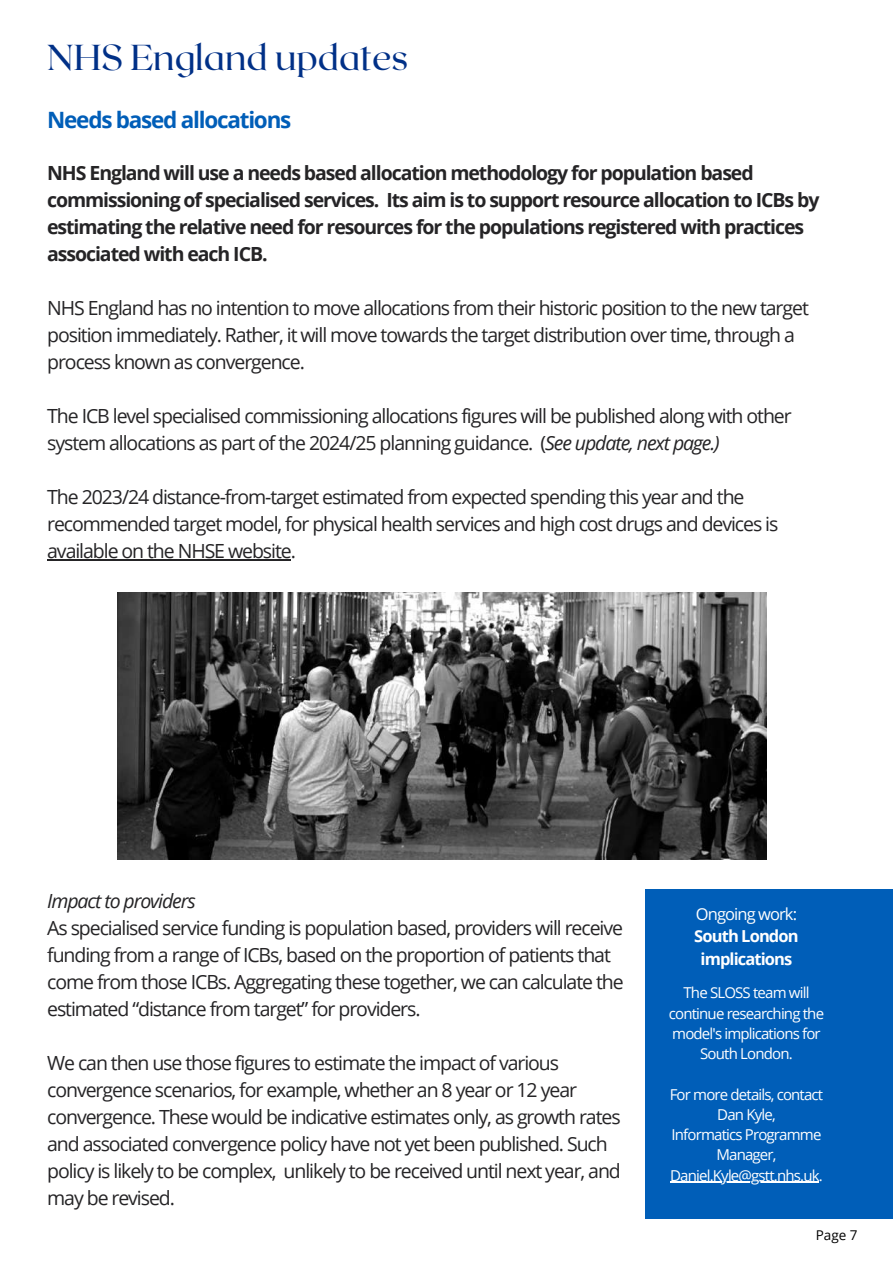
<style>
.page{position:relative;width:893px;height:1264px;background:#fff}
.page>*{position:absolute;margin:0;border:0;box-sizing:border-box;transform-origin:0 0}
.t1{font:36px "Roxborough CF";color:#003087}
.t2{font:700 22.5px "Open Sans";letter-spacing:-.055em;color:#005eb8}
.t3{font:19.5px/27px "Open Sans";letter-spacing:-.055em;color:#252426}
.t4{font:700 19.5px/27px "Open Sans";letter-spacing:-.055em;color:#252426}
.t5{font:italic 19.5px "Open Sans";letter-spacing:-.055em;color:#252426}
.t6{font:700 16.5px/22.5px "Open Sans";letter-spacing:-.055em;color:#fff;text-align:center}
.t7{font:16.5px "Open Sans";letter-spacing:-.055em;color:#fff}
.t8{font:15px/20.2px "Open Sans";letter-spacing:-.055em;color:#fff;text-align:center}
.t9{font:13.5px "Open Sans";color:#000}
.s1{font-style:italic}
</style>
<div class="page">
<img style="left:117px;top:592px;width:649px;height:268px">
<hr style="left:47px;top:559px;width:244px;height:1px;background:#252426">
<div style="left:645px;top:889px;width:247px;height:329px;background:#005eb8"></div>
<hr style="left:670px;top:1181px;width:148px;height:1px;background:#fff">
<h1 class="t1" style="left:47px;top:34px;width:362px">NHS England updates</h1>
<p class="t2" style="left:47px;top:104px;width:246px">Needs based allocations</p>
<p class="t4" style="left:47px;top:159px;width:773px">NHS England will use a needs based allocation methodology for population based commissioning of specialised services. Its aim is to support resource allocation to ICBs by estimating the relative need for resources for the populations registered with practices associated with each ICB.</p>
<p class="t3" style="left:47px;top:294px;width:763px">NHS England has no intention to move allocations from their historic position to the new target position immediately. Rather, it will move towards the target distribution over time, through a process known as convergence.</p>
<p class="t3" style="left:47px;top:402px;width:746px">The ICB level specialised commissioning allocations figures will be published along with other system allocations as part of the 2024/25 planning guidance. (<span class="s1">See update, next page.)</span></p>
<p class="t3" style="left:47px;top:483px;width:732px">The 2023/24 distance-from-target estimated from expected spending this year and the recommended target model, for physical health services and high cost drugs and devices is available on the NHSE website.</p>
<p class="t5" style="left:47px;top:887px;width:150px">Impact to providers</p>
<p class="t3" style="left:47px;top:913px;width:578px">As specialised service funding is population based, providers will receive funding from a range of ICBs, based on the proportion of patients that come from those ICBs. Aggregating these together, we can calculate the estimated “distance from target” for providers.</p>
<p class="t3" style="left:47px;top:1048px;width:575px">We can then use those figures to estimate the impact of various convergence scenarios, for example, whether an 8 year or 12 year convergence. These would be indicative estimates only, as growth rates and associated convergence policy have not yet been published. Such policy is likely to be complex, unlikely to be received until next year, and may be revised.</p>
<p class="t7" style="left:695px;top:902px;width:103px">Ongoing work:</p>
<p class="t6" style="left:694px;top:924px;width:106px">South London implications</p>
<p class="t8" style="left:668px;top:982px;width:157px">The SLOSS team will continue researching the model's implications for<br>South London.</p>
<p class="t8" style="left:669px;top:1083px;width:155px">For more details, contact<br>Dan Kyle,<br>Informatics Programme<br>Manager,<br>Daniel.Kyle@gstt.nhs.uk.</p>
<p class="t9" style="left:815px;top:1225px;width:43px">Page 7</p>
</div>
